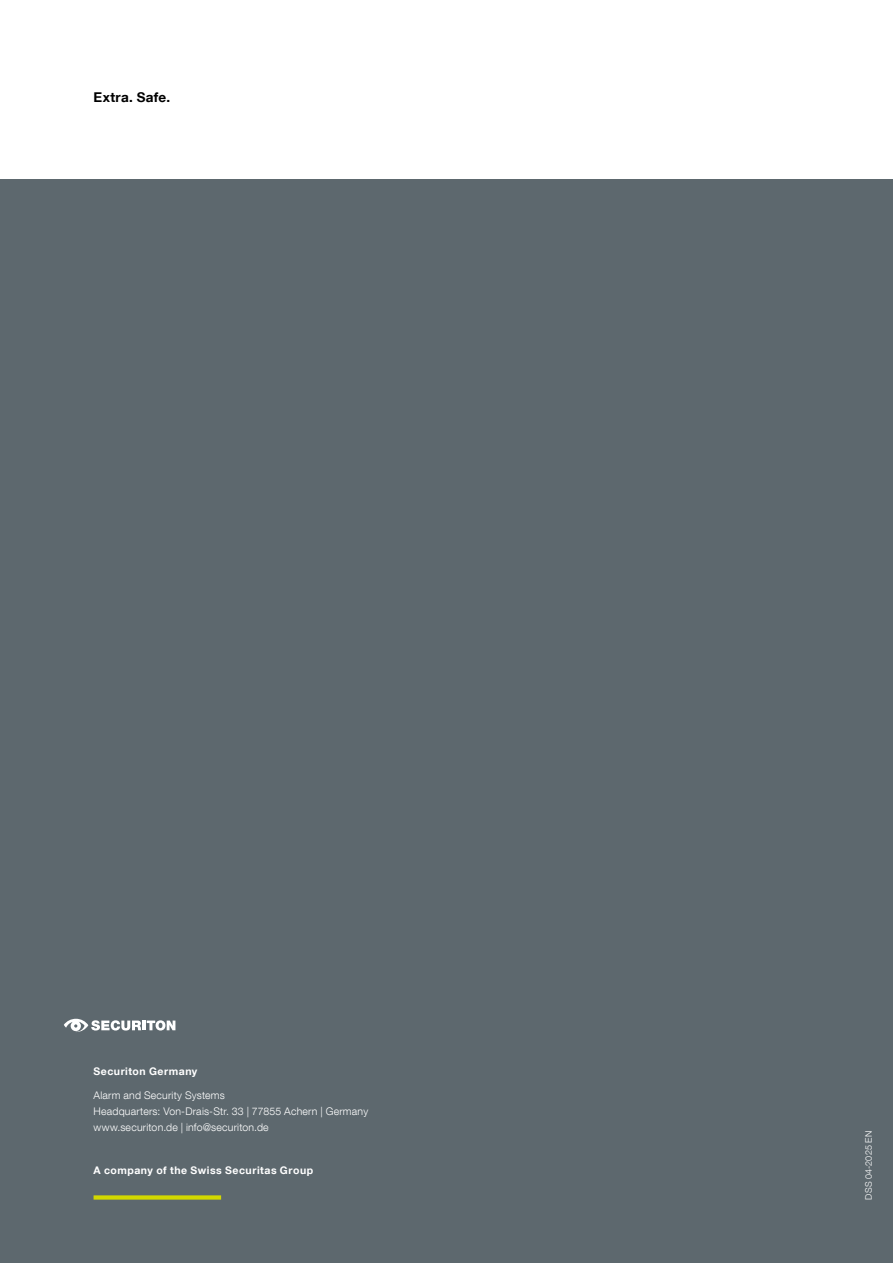
<style>
.page{position:relative;width:893px;height:1263px;background:#fff}
.page>*{position:absolute;margin:0;border:0;box-sizing:border-box;transform-origin:0 0}
.t1{font:700 13.5px "Helvetica Neue LT Com";letter-spacing:.025em;color:#000}
.t2{font:300 10.5px/15.6px "Helvetica Neue LT Com";letter-spacing:.02em;color:#fff}
.t3{font:700 10.5px "Helvetica Neue LT Com";letter-spacing:.05em;color:#fff}
.t4{font:300 9px "Helvetica Neue LT Com";letter-spacing:.015em;color:#fff}
</style>
<div class="page">
<div style="left:0;top:179px;width:893px;height:1084px;background:#5d686e"></div>
<svg style="left:64px;top:1019px;width:111px;height:13px"></svg>
<svg style="left:94px;top:1195px;width:127px;height:4px"></svg>
<p class="t1" style="left:94px;top:88px;width:78px">Extra. Safe.</p>
<p class="t3" style="left:94px;top:1064px;width:105px">Securiton Germany</p>
<p class="t2" style="left:94px;top:1088px;width:276px">Alarm and Security Systems<br>Headquarters: Von-Drais-Str. 33 | 77855 Achern | Germany www.securiton.de | info@securiton.de</p>
<p class="t3" style="left:94px;top:1163px;width:221px">A company of the Swiss Securitas Group</p>
<p class="t4" style="left:863px;top:1199px;width:70px;rotate:-90deg">DSS 04-2025 EN</p>
</div>
